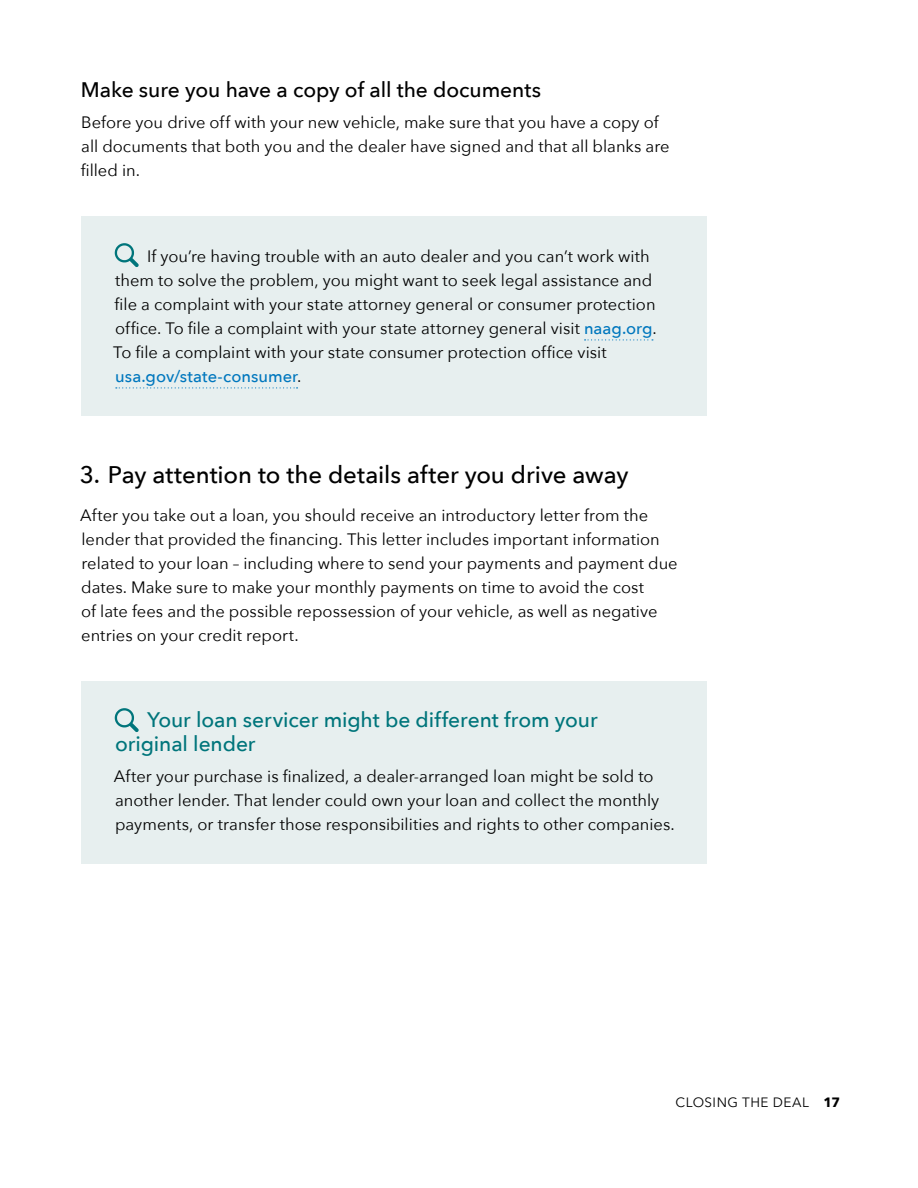
<style>
.page{position:relative;width:918px;height:1188px;background:#fff}
.page>*{position:absolute;margin:0;border:0;box-sizing:border-box;transform-origin:0 0}
.t1{font:500 24px "Avenir Next";letter-spacing:-.005em;color:#000}
.t2{font:500 21px "Avenir Next";letter-spacing:-.005em;color:#00757b}
.t3{font:500 21px "Avenir Next";letter-spacing:-.005em;color:#000}
.t4{font:16.5px/24px "Avenir Next";color:#000}
.t5{font:500 16.5px "Avenir Next";color:#0077be}
.t6{font:13.5px "Avenir Next";letter-spacing:.04em;color:#000}
.s1{font-weight:500;color:#0077be}
.s2{font-weight:400;color:#000}
.s3{font-weight:700}
</style>
<div class="page">
<div style="left:81px;top:216px;width:625px;height:200px;background:#e7efef"></div>
<div style="left:81px;top:681px;width:625px;height:182px;background:#e7efef"></div>
<svg style="left:116px;top:387px;width:182px;height:1px"></svg>
<svg style="left:585px;top:339px;width:68px;height:1px"></svg>
<svg style="left:115px;top:243px;width:24px;height:24px"></svg>
<svg style="left:115px;top:708px;width:24px;height:24px"></svg>
<p class="t3" style="left:81px;top:72px;width:462px">Make sure you have a copy of all the documents</p>
<p class="t4" style="left:81px;top:109px;width:590px">Before you drive off with your new vehicle, make sure that you have a copy of all documents that both you and the dealer have signed and that all blanks are</p>
<p class="t4" style="left:81px;top:157px;width:61px">filled in.</p>
<p class="t4" style="left:115px;top:243px;width:539px;text-align:right">If you’re having trouble with an auto dealer and you can’t work with them to solve the problem, you might want to seek legal assistance and</p>
<p class="t4" style="left:113px;top:291px;width:545px;text-align:justify">file a complaint with your state attorney general or consumer protection office. To file a complaint with your state attorney general visit <span class="s1">naag.org</span>.<br>To file a complaint with your state consumer protection office visit</p>
<p class="t5" style="left:115px;top:362px;width:188px">usa.gov/state-consumer<span class="s2">.</span></p>
<p class="t1" style="left:80px;top:454px;width:550px">3. Pay attention to the details after you drive away</p>
<p class="t4" style="left:80px;top:502px;width:570px">After you take out a loan, you should receive an introductory letter from the</p>
<p class="t4" style="left:81px;top:526px;width:580px">lender that provided the financing. This letter includes important information</p>
<p class="t4" style="left:81px;top:550px;width:598px">related to your loan – including where to send your payments and payment due dates. Make sure to make your monthly payments on time to avoid the cost<br>of late fees and the possible repossession of your vehicle, as well as negative entries on your credit report.</p>
<p class="t2" style="left:147px;top:702px;width:452px">Your loan servicer might be different from your</p>
<p class="t2" style="left:115px;top:726px;width:142px">original lender</p>
<p class="t4" style="left:114px;top:763px;width:541px">After your purchase is finalized, a dealer-arranged loan might be sold to</p>
<p class="t4" style="left:115px;top:787px;width:561px">another lender. That lender could own your loan and collect the monthly payments, or transfer those responsibilities and rights to other companies.</p>
<p class="t6" style="left:676px;top:1091px;width:166px">CLOSING THE DEAL <span class="s3">17</span></p>
</div>
